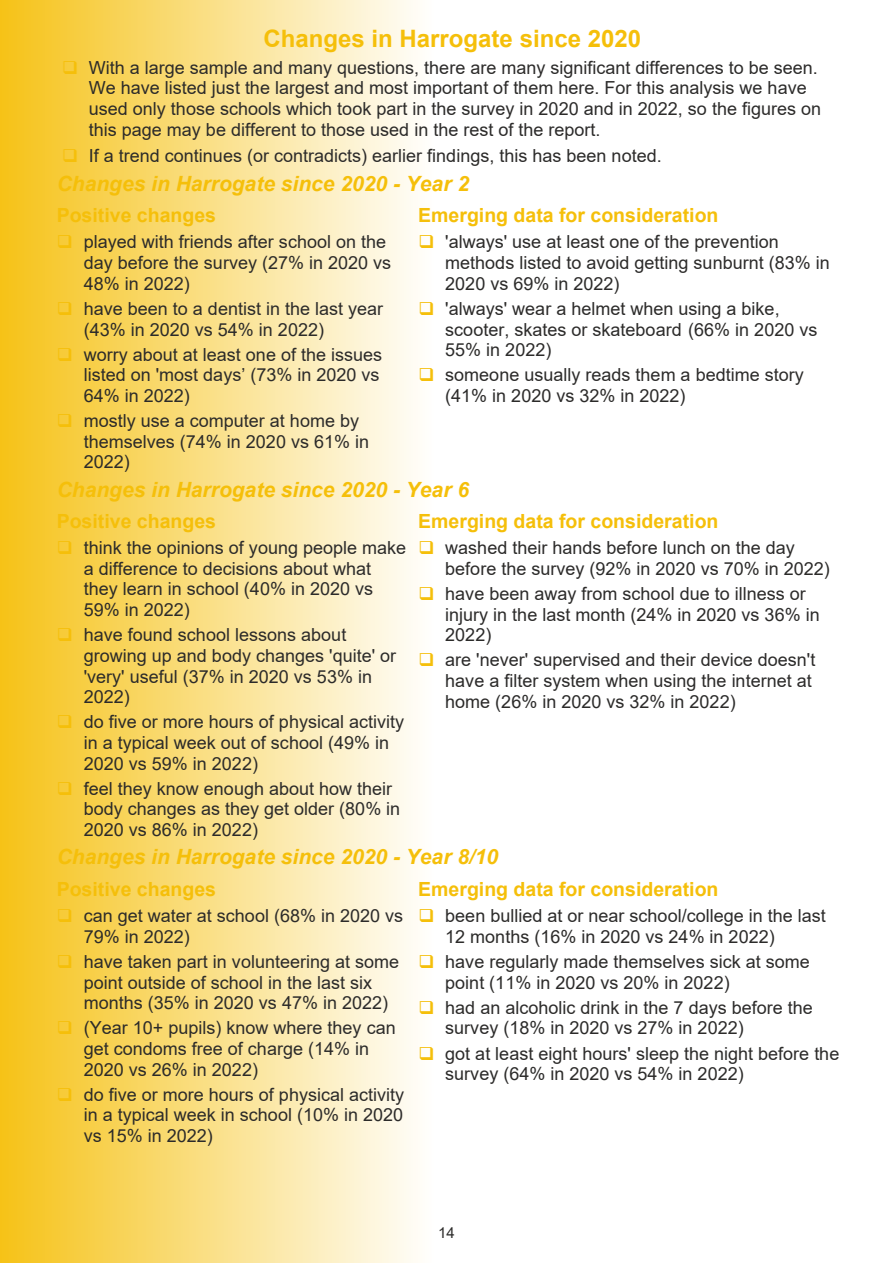
<style>
.page{position:relative;width:893px;height:1263px;background:#fff}
.page>*{position:absolute;margin:0;border:0;box-sizing:border-box;transform-origin:0 0}
.t1{font:700 24px "Arial";color:#f5bf0a}
.t2{font:italic 700 21px "Arial";color:#f5bf0a}
.t3{font:700 19.5px "Arial";color:#f5bf0a}
.t4{font:18px/20.7px "Arial";color:#2c2b2a}
.t5{font:15px "Arial";color:#2c2b2a}
</style>
<div class="page">
<div style="left:0;top:0;width:435px;height:1263px;background:linear-gradient(to right,#f6c217,#fff)"></div>
<svg style="left:64px;top:61px;width:13px;height:13px"></svg>
<svg style="left:64px;top:149px;width:13px;height:13px"></svg>
<svg style="left:58px;top:235px;width:13px;height:13px"></svg>
<svg style="left:58px;top:302px;width:13px;height:13px"></svg>
<svg style="left:58px;top:348px;width:13px;height:13px"></svg>
<svg style="left:58px;top:414px;width:13px;height:13px"></svg>
<svg style="left:420px;top:235px;width:13px;height:13px"></svg>
<svg style="left:420px;top:302px;width:13px;height:13px"></svg>
<svg style="left:420px;top:368px;width:13px;height:13px"></svg>
<svg style="left:58px;top:541px;width:13px;height:13px"></svg>
<svg style="left:58px;top:628px;width:13px;height:13px"></svg>
<svg style="left:58px;top:715px;width:13px;height:13px"></svg>
<svg style="left:58px;top:782px;width:13px;height:13px"></svg>
<svg style="left:420px;top:541px;width:13px;height:13px"></svg>
<svg style="left:420px;top:587px;width:13px;height:13px"></svg>
<svg style="left:420px;top:653px;width:13px;height:13px"></svg>
<svg style="left:58px;top:909px;width:13px;height:13px"></svg>
<svg style="left:58px;top:955px;width:13px;height:13px"></svg>
<svg style="left:58px;top:1021px;width:13px;height:13px"></svg>
<svg style="left:58px;top:1088px;width:13px;height:13px"></svg>
<svg style="left:420px;top:909px;width:13px;height:13px"></svg>
<svg style="left:420px;top:955px;width:13px;height:13px"></svg>
<svg style="left:420px;top:1001px;width:13px;height:13px"></svg>
<svg style="left:420px;top:1046px;width:13px;height:13px"></svg>
<h1 class="t1" style="left:263px;top:29px;width:379px">Changes in Harrogate since 2020</h1>
<p class="t4" style="left:89px;top:59px;width:734px">With a large sample and many questions, there are many significant differences to be seen.<br>We have listed just the largest and most important of them here. For this analysis we have used only those schools which took part in the survey in 2020 and in 2022, so the figures on this page may be different to those used in the rest of the report.</p>
<p class="t4" style="left:89px;top:147px;width:574px">If a trend continues (or contradicts) earlier findings, this has been noted.</p>
<p class="t2" style="left:57px;top:175px;width:414px">Changes in Harrogate since 2020 - Year 2</p>
<p class="t3" style="left:57px;top:208px;width:161px">Positive changes</p>
<p class="t3" style="left:418px;top:208px;width:302px">Emerging data for consideration</p>
<p class="t4" style="left:84px;top:233px;width:309px">played with friends after school on the day before the survey (27% in 2020 vs<br>48% in 2022)</p>
<p class="t4" style="left:84px;top:300px;width:301px">have been to a dentist in the last year (43% in 2020 vs 54% in 2022)</p>
<p class="t4" style="left:84px;top:346px;width:300px">worry about at least one of the issues listed on 'most days’ (73% in 2020 vs<br>64% in 2022)</p>
<p class="t4" style="left:84px;top:412px;width:287px">mostly use a computer at home by themselves (74% in 2020 vs 61% in<br>2022)</p>
<p class="t4" style="left:445px;top:233px;width:386px">'always' use at least one of the prevention methods listed to avoid getting sunburnt (83% in<br>2020 vs 69% in 2022)</p>
<p class="t4" style="left:445px;top:300px;width:374px">'always' wear a helmet when using a bike, scooter, skates or skateboard (66% in 2020 vs<br>55% in 2022)</p>
<p class="t4" style="left:445px;top:366px;width:360px">someone usually reads them a bedtime story (41% in 2020 vs 32% in 2022)</p>
<p class="t2" style="left:57px;top:481px;width:414px">Changes in Harrogate since 2020 - Year 6</p>
<p class="t3" style="left:57px;top:514px;width:161px">Positive changes</p>
<p class="t3" style="left:418px;top:514px;width:302px">Emerging data for consideration</p>
<p class="t4" style="left:84px;top:539px;width:324px">think the opinions of young people make a difference to decisions about what they learn in school (40% in 2020 vs<br>59% in 2022)</p>
<p class="t4" style="left:84px;top:626px;width:314px">have found school lessons about growing up and body changes 'quite' or 'very' useful (37% in 2020 vs 53% in<br>2022)</p>
<p class="t4" style="left:84px;top:713px;width:322px">do five or more hours of physical activity in a typical week out of school (49% in<br>2020 vs 59% in 2022)</p>
<p class="t4" style="left:84px;top:780px;width:318px">feel they know enough about how their body changes as they get older (80% in<br>2020 vs 86% in 2022)</p>
<p class="t4" style="left:445px;top:539px;width:386px">washed their hands before lunch on the day before the survey (92% in 2020 vs 70% in 2022)</p>
<p class="t4" style="left:445px;top:585px;width:376px">have been away from school due to illness or injury in the last month (24% in 2020 vs 36% in<br>2022)</p>
<p class="t4" style="left:445px;top:651px;width:372px">are 'never' supervised and their device doesn't have a filter system when using the internet at home (26% in 2020 vs 32% in 2022)</p>
<p class="t2" style="left:57px;top:849px;width:443px">Changes in Harrogate since 2020 - Year 8/10</p>
<p class="t3" style="left:57px;top:882px;width:161px">Positive changes</p>
<p class="t3" style="left:418px;top:882px;width:302px">Emerging data for consideration</p>
<p class="t4" style="left:84px;top:907px;width:321px">can get water at school (68% in 2020 vs<br>79% in 2022)</p>
<p class="t4" style="left:84px;top:953px;width:317px">have taken part in volunteering at some point outside of school in the last six months (35% in 2020 vs 47% in 2022)</p>
<p class="t4" style="left:84px;top:1019px;width:314px">(Year 10+ pupils) know where they can get condoms free of charge (14% in<br>2020 vs 26% in 2022)</p>
<p class="t4" style="left:84px;top:1086px;width:322px;text-align:justify">do five or more hours of physical activity in a typical week in school (10% in 2020 vs 15% in 2022)</p>
<p class="t4" style="left:445px;top:907px;width:382px">been bullied at or near school/college in the last<br>12 months (16% in 2020 vs 24% in 2022)</p>
<p class="t4" style="left:445px;top:953px;width:366px">have regularly made themselves sick at some point (11% in 2020 vs 20% in 2022)</p>
<p class="t4" style="left:445px;top:999px;width:369px">had an alcoholic drink in the 7 days before the survey (18% in 2020 vs 27% in 2022)</p>
<p class="t4" style="left:445px;top:1044px;width:396px">got at least eight hours' sleep the night before the survey (64% in 2020 vs 54% in 2022)</p>
<p class="t5" style="left:438px;top:1227px;width:18px">14</p>
</div>
